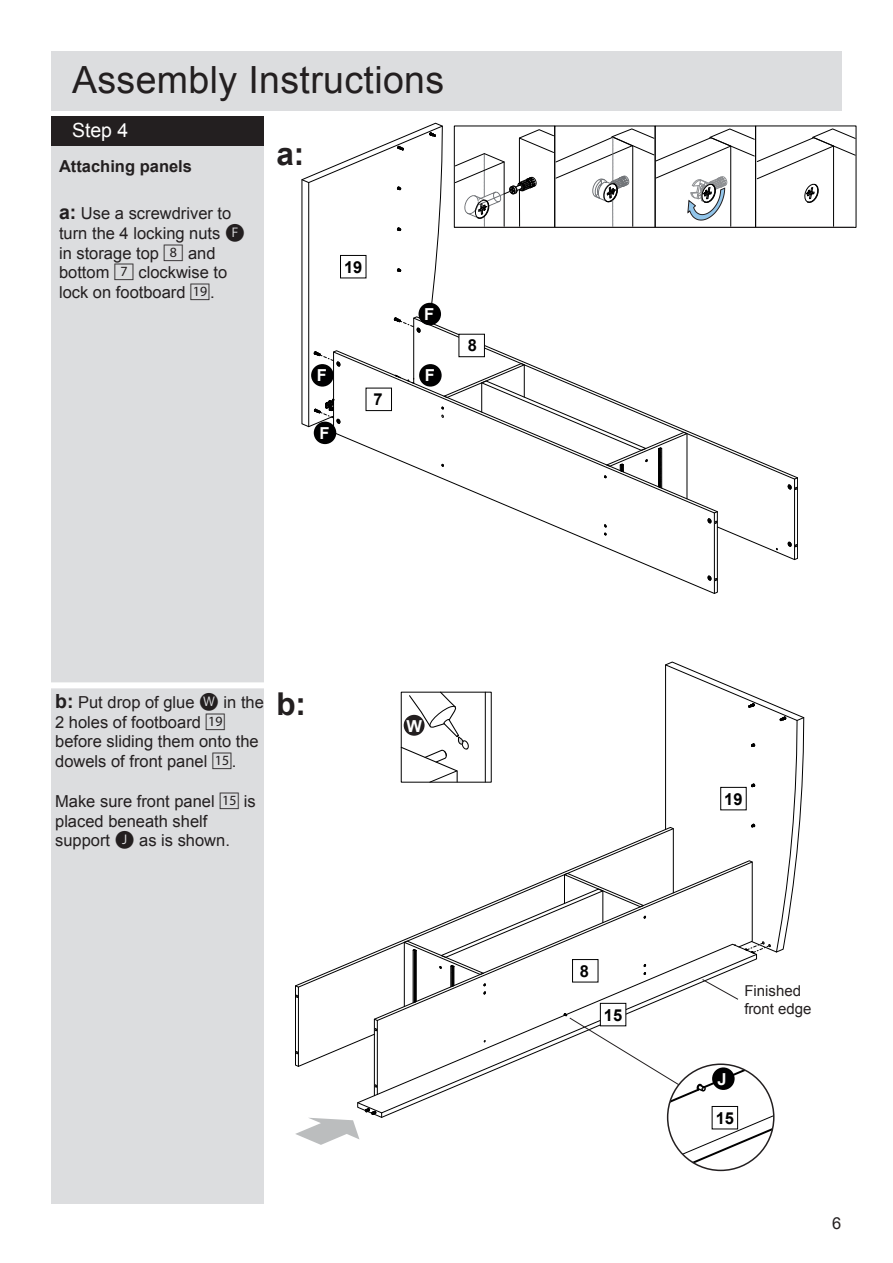
<style>
.page{position:relative;width:893px;height:1263px;background:#fff}
.page>*{position:absolute;margin:0;border:0;box-sizing:border-box;transform-origin:0 0}
.t1{font:37.5px "Arial";letter-spacing:.01em;color:#231f20}
.t2{font:700 31.5px "Arial";color:#231f20}
.t3{font:19.5px "Arial";color:#fff}
.t4{font:16.5px/19.8px "Arial";color:#231f20}
.t5{font:700 16.5px "Arial";color:#231f20}
.t6{font:700 16.5px "Arial";color:#000001}
.t7{font:700 16.5px "Arial";color:#fff}
.t8{font:15px/18px "Arial";color:#231f20}
.s1{font-weight:700;font-size:19.5px}
.s2{font-family:"Argos"}
.s3{font-family:"Nijpels"}
</style>
<div class="page">
<div style="left:51px;top:116px;width:212px;height:1087px;background:#dcdddf"></div>
<div style="left:51px;top:51px;width:791px;height:60px;background:#dcdddf"></div>
<svg style="left:490px;top:499px;width:308px;height:61px"></svg>
<svg style="left:707px;top:511px;width:11px;height:13px"></svg>
<svg style="left:707px;top:575px;width:10px;height:7px"></svg>
<svg style="left:788px;top:541px;width:9px;height:7px"></svg>
<svg style="left:302px;top:123px;width:554px;height:376px"></svg>
<div style="left:655px;top:126px;width:101px;height:102px;border:1px solid #000"></div>
<div style="left:454px;top:126px;width:101px;height:102px;border:1px solid #000"></div>
<hr style="left:454px;top:227px;width:400px;height:1px;background:#231f20">
<svg style="left:295px;top:662px;width:509px;height:508px"></svg>
<div style="left:419px;top:303px;width:22px;height:22px;background:#000001;border-radius:50%"></div>
<div style="left:311px;top:364px;width:23px;height:23px;background:#000001;border-radius:50%"></div>
<div style="left:314px;top:422px;width:22px;height:22px;background:#000001;border-radius:50%"></div>
<div style="left:419px;top:364px;width:23px;height:23px;background:#000001;border-radius:50%"></div>
<div style="left:51px;top:116px;width:212px;height:30px;background:#231f20"></div>
<div style="left:51px;top:682px;width:213px;height:6px;background:#fff"></div>
<h1 class="t1" style="left:72px;top:55px;width:374px">Assembly Instructions</h1>
<p class="t3" style="left:72px;top:118px;width:58px">Step 4</p>
<p class="t5" style="left:59px;top:155px;width:134px">Attaching panels</p>
<p class="t4" style="left:59px;top:204px;width:187px"><span class="s1">a:</span> Use a screwdriver to turn the 4 locking nuts <span class="s2">F </span>in storage top <span class="s3">8</span> and bottom <span class="s3">7</span> clockwise to lock on footboard <span class="s3">(</span>.</p>
<h2 class="t2" style="left:276px;top:133px;width:30px">a:</h2>
<p class="t6" style="left:344px;top:256px;width:20px">19</p>
<p class="t7" style="left:317px;top:364px;width:12px">F</p>
<p class="t7" style="left:319px;top:422px;width:12px">F</p>
<p class="t6" style="left:373px;top:388px;width:11px">7</p>
<p class="t7" style="left:424px;top:303px;width:12px">F</p>
<p class="t7" style="left:425px;top:364px;width:12px">F</p>
<p class="t6" style="left:468px;top:335px;width:11px">8</p>
<p class="t4" style="left:55px;top:692px;width:210px"><span class="s1">b:</span> Put drop of glue <span class="s3">W</span> in the<br>2 holes of footboard <span class="s3">( </span>before sliding them onto the dowels of front panel <span class="s3">%</span>.</p>
<p class="t4" style="left:55px;top:791px;width:202px">Make sure front panel <span class="s3">%</span> is placed beneath shelf support <span class="s3">J</span> as is shown.</p>
<h2 class="t2" style="left:276px;top:683px;width:31px">b:</h2>
<p class="t7" style="left:406px;top:715px;width:17px">W</p>
<p class="t6" style="left:580px;top:960px;width:11px">8</p>
<p class="t6" style="left:604px;top:1004px;width:20px">15</p>
<p class="t6" style="left:724px;top:788px;width:20px">19</p>
<p class="t8" style="left:744px;top:982px;width:69px">Finished front edge</p>
<p class="t7" style="left:717px;top:1068px;width:11px">J</p>
<p class="t6" style="left:716px;top:1107px;width:20px">15</p>
<p class="t4" style="left:832px;top:1214px;width:11px">6</p>
</div>
